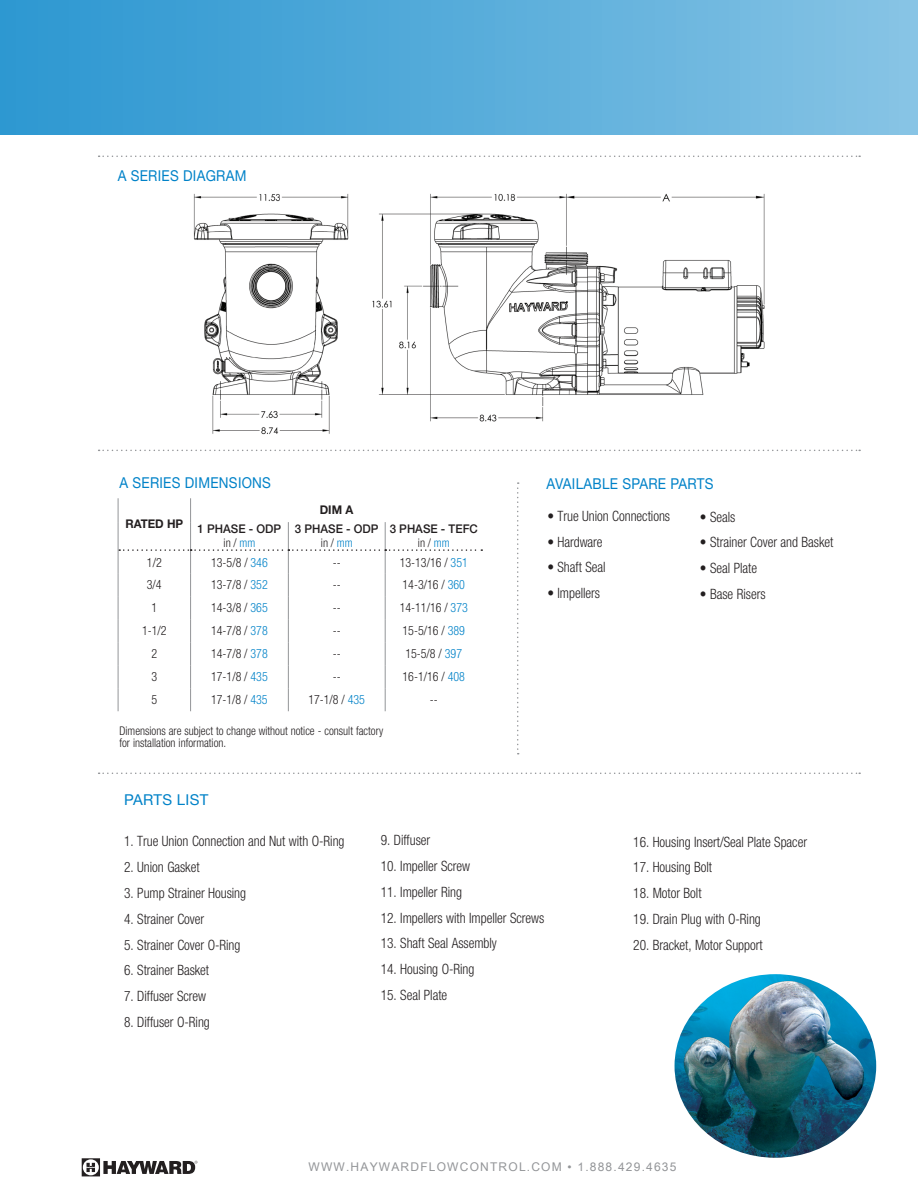
<style>
.page{position:relative;width:918px;height:1188px;background:#fff}
.page>*{position:absolute;margin:0;border:0;box-sizing:border-box;transform-origin:0 0}
.t1{font:15px "Helvetica Neue LT Std";letter-spacing:.02em;color:#0082c8;scale:.9 1}
.t2{font:15px "Helvetica Neue LT Std";letter-spacing:.02em;color:#0082c8}
.t3{font:300 condensed 14.25px "Helvetica Neue LT Std";letter-spacing:-.005em;color:#231f20;scale:.94 1}
.t4{font:300 condensed 12.75px "Helvetica Neue LT Std";color:#231f20;scale:.94 1}
.t5{font:300 condensed 12px/12px "Helvetica Neue LT Std";color:#231f20;scale:.94 1}
.t6{font:500 12px/13.5px "Helvetica Neue LT Std";color:#231f20;text-align:center;scale:.96 1}
.t7{font:12px "Arial Unicode MS";letter-spacing:.1em;color:#939598}
.t8{font:700 12px "Helvetica Neue LT Std";color:#231f20;scale:.96 1}
.s1{font-weight:300;font-stretch:condensed}
.s2{font-weight:300;font-stretch:condensed;color:#0082c8}
.s3{color:#0082c8}
</style>
<div class="page">
<svg style="left:118px;top:498px;width:364px;height:213px"></svg>
<svg style="left:99px;top:450px;width:761px;height:1px"></svg>
<svg style="left:99px;top:156px;width:761px;height:1px"></svg>
<svg style="left:99px;top:773px;width:761px;height:1px"></svg>
<svg style="left:82px;top:1158px;width:115px;height:18px"></svg>
<svg style="left:517px;top:482px;width:2px;height:272px"></svg>
<div style="left:0;top:0;width:918px;height:135px;background:linear-gradient(to right,#2a96d1,#85c3e4)"></div>
<img style="left:675px;top:974px;width:201px;height:184px">
<img style="left:193px;top:193px;width:572px;height:242px">
<p class="t1" style="left:118px;top:167px;width:142px">A SERIES DIAGRAM</p>
<p class="t1" style="left:119px;top:474px;width:148px">A SERIES DIMENSIONS</p>
<p class="t8" style="left:125px;top:516px;width:62px">RATED HP</p>
<p class="t8" style="left:320px;top:503px;width:36px">DIM A</p>
<p class="t6" style="left:198px;top:522px;width:89px">1 PHASE - ODP <span class="s1">in /</span> <span class="s2">mm</span></p>
<p class="t6" style="left:295px;top:522px;width:89px">3 PHASE - ODP <span class="s1">in /</span> <span class="s2">mm</span></p>
<p class="t6" style="left:390px;top:522px;width:93px">3 PHASE - TEFC <span class="s1">in /</span> <span class="s2">mm</span></p>
<p class="t4" style="left:147px;top:555px;width:17px">1/2</p>
<p class="t4" style="left:211px;top:555px;width:62px">13-5/8 / <span class="s3">346</span></p>
<p class="t4" style="left:333px;top:555px;width:10px">--</p>
<p class="t4" style="left:400px;top:555px;width:74px">13-13/16 / <span class="s3">351</span></p>
<p class="t4" style="left:147px;top:577px;width:17px">3/4</p>
<p class="t4" style="left:211px;top:577px;width:62px">13-7/8 / <span class="s3">352</span></p>
<p class="t4" style="left:333px;top:577px;width:10px">--</p>
<p class="t4" style="left:403px;top:577px;width:68px">14-3/16 / <span class="s3">360</span></p>
<p class="t4" style="left:151px;top:600px;width:8px">1</p>
<p class="t4" style="left:211px;top:600px;width:62px">14-3/8 / <span class="s3">365</span></p>
<p class="t4" style="left:333px;top:600px;width:10px">--</p>
<p class="t4" style="left:400px;top:600px;width:74px">14-11/16 / <span class="s3">373</span></p>
<p class="t4" style="left:142px;top:623px;width:28px">1-1/2</p>
<p class="t4" style="left:211px;top:623px;width:62px">14-7/8 / <span class="s3">378</span></p>
<p class="t4" style="left:333px;top:623px;width:10px">--</p>
<p class="t4" style="left:403px;top:623px;width:68px">15-5/16 / <span class="s3">389</span></p>
<p class="t4" style="left:151px;top:646px;width:8px">2</p>
<p class="t4" style="left:211px;top:646px;width:62px">14-7/8 / <span class="s3">378</span></p>
<p class="t4" style="left:333px;top:646px;width:10px">--</p>
<p class="t4" style="left:405px;top:646px;width:62px">15-5/8 / <span class="s3">397</span></p>
<p class="t4" style="left:151px;top:669px;width:8px">3</p>
<p class="t4" style="left:211px;top:669px;width:62px">17-1/8 / <span class="s3">435</span></p>
<p class="t4" style="left:333px;top:669px;width:10px">--</p>
<p class="t4" style="left:403px;top:669px;width:68px">16-1/16 / <span class="s3">408</span></p>
<p class="t4" style="left:151px;top:692px;width:8px">5</p>
<p class="t4" style="left:211px;top:692px;width:62px">17-1/8 / <span class="s3">435</span></p>
<p class="t4" style="left:308px;top:692px;width:62px">17-1/8 / <span class="s3">435</span></p>
<p class="t4" style="left:430px;top:692px;width:10px">--</p>
<p class="t5" style="left:119px;top:725px;width:282px">Dimensions are subject to change without notice - consult factory for installation information.</p>
<p class="t1" style="left:547px;top:475px;width:114px">AVAILAB LE SPARE</p>
<p class="t1" style="left:670px;top:475px;width:11px">PARTS</p>
<p class="t3" style="left:547px;top:508px;width:132px">• True Union Connections</p>
<p class="t3" style="left:547px;top:533px;width:60px">• Hardware</p>
<p class="t3" style="left:547px;top:559px;width:63px">• Shaft Seal</p>
<p class="t3" style="left:547px;top:585px;width:58px">• Impellers</p>
<p class="t3" style="left:700px;top:508px;width:39px">• Seals</p>
<p class="t3" style="left:700px;top:534px;width:143px">• Strainer Cover and Basket</p>
<p class="t3" style="left:700px;top:560px;width:62px">• Seal Plate</p>
<p class="t3" style="left:700px;top:586px;width:71px">• Base Risers</p>
<p class="t2" style="left:124px;top:791px;width:11px">PARTS</p>
<p class="t2" style="left:177px;top:791px;width:23px">LIST</p>
<p class="t3" style="left:124px;top:833px;width:236px">1. True Union Connection and Nut with O-Ring</p>
<p class="t3" style="left:124px;top:859px;width:82px">2. Union Gasket</p>
<p class="t3" style="left:124px;top:885px;width:131px">3. Pump Strainer Housing</p>
<p class="t3" style="left:124px;top:910px;width:87px">4. Strainer Cover</p>
<p class="t3" style="left:124px;top:936px;width:125px">5. Strainer Cover O-Ring</p>
<p class="t3" style="left:124px;top:962px;width:92px">6. Strainer Basket</p>
<p class="t3" style="left:124px;top:988px;width:89px">7. Diffuser Screw</p>
<p class="t3" style="left:124px;top:1014px;width:93px">8. Diffuser O-Ring</p>
<p class="t3" style="left:381px;top:832px;width:54px">9. Diffuser</p>
<p class="t3" style="left:381px;top:858px;width:97px">10. Impeller Screw</p>
<p class="t3" style="left:381px;top:884px;width:88px">11. Impeller Ring</p>
<p class="t3" style="left:381px;top:909px;width:175px">12. Impellers with Impeller Screws</p>
<p class="t3" style="left:381px;top:935px;width:125px">13. Shaft Seal Assembly</p>
<p class="t3" style="left:381px;top:961px;width:101px">14. Housing O-Ring</p>
<p class="t3" style="left:381px;top:987px;width:72px">15. Seal Plate</p>
<p class="t3" style="left:633px;top:833px;width:186px">16. Housing Insert/Seal Plate Spacer</p>
<p class="t3" style="left:633px;top:859px;width:85px">17. Housing Bolt</p>
<p class="t3" style="left:633px;top:885px;width:74px">18. Motor Bolt</p>
<p class="t3" style="left:633px;top:911px;width:137px">19. Drain Plug with O-Ring</p>
<p class="t3" style="left:633px;top:937px;width:139px">20. Bracket, Motor Support</p>
<p class="t7" style="left:309px;top:1158px;width:369px">WWW.HAYWARDFLOWCONTROL.COM • 1.888.429.4635</p>
</div>
